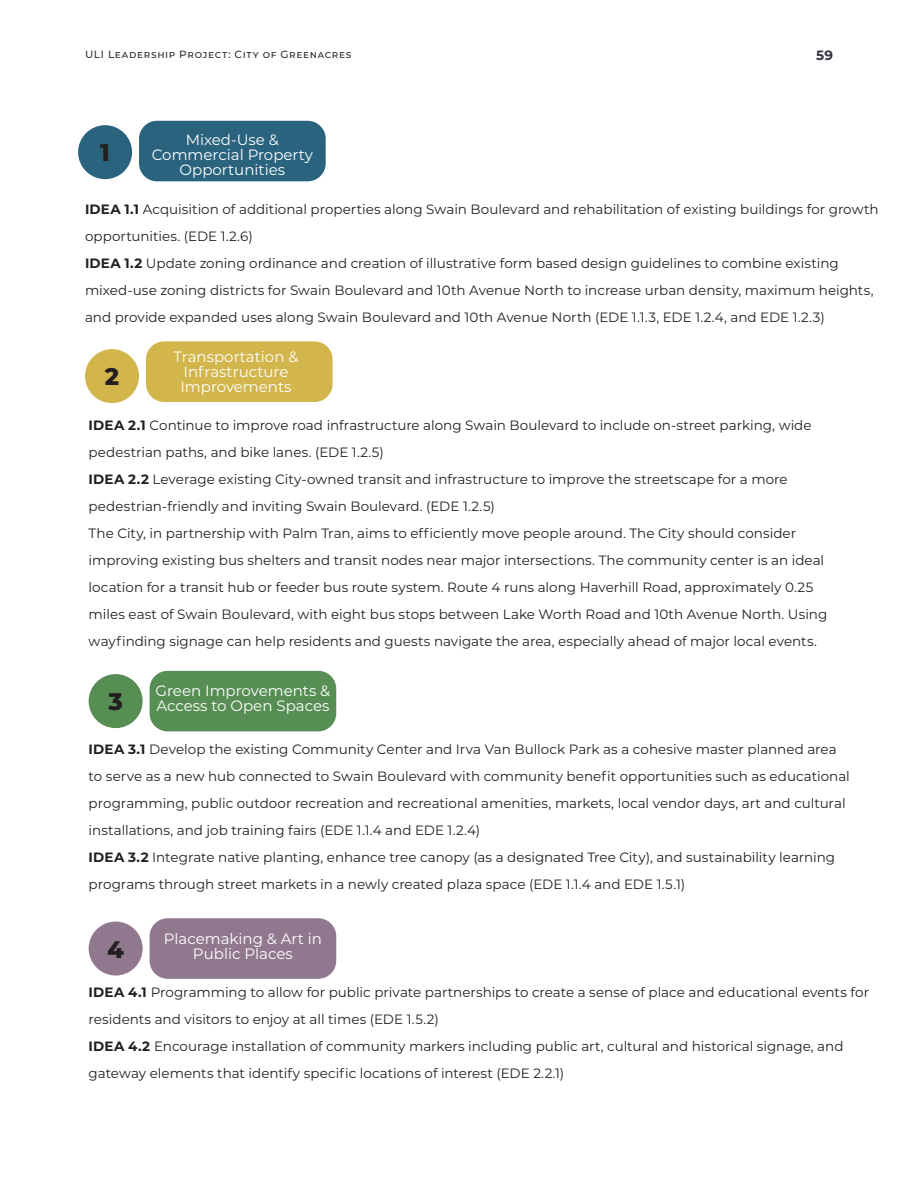
<style>
.page{position:relative;width:918px;height:1188px;background:#fff}
.page>*{position:absolute;margin:0;border:0;box-sizing:border-box;transform-origin:0 0}
.Box_04_Number{font:800 24px "Montserrat";color:#231f20}
.t1{font:15px/15px "Montserrat";color:#fff;text-align:center}
.Special_02{font:13.5px/27px "Montserrat";color:#231f20}
.t2{font:700 13.5px "Montserrat";color:#32323f}
.t3{font:500 10.5px "Montserrat";letter-spacing:.065em;color:#32323f}
.s1{font-weight:700}
</style>
<div class="page">
<div style="left:139px;top:121px;width:187px;height:60px;background:#29637d;border-radius:18px"></div>
<div style="left:146px;top:341px;width:187px;height:61px;background:#d2b54b;border-radius:18px"></div>
<div style="left:150px;top:918px;width:186px;height:61px;background:#90788f;border-radius:18px"></div>
<div style="left:150px;top:671px;width:186px;height:60px;background:#578e54;border-radius:18px"></div>
<div style="left:78px;top:125px;width:54px;height:54px;background:#29637d;border-radius:50%"></div>
<div style="left:85px;top:349px;width:54px;height:54px;background:#d2b54b;border-radius:50%"></div>
<div style="left:89px;top:674px;width:54px;height:54px;background:#578e54;border-radius:50%"></div>
<div style="left:89px;top:922px;width:54px;height:54px;background:#90788f;border-radius:50%"></div>
<p class="t3" style="left:85px;top:47px;width:268px">ULI Leadership Project: City of Greenacres</p>
<p class="t2" style="left:816px;top:45px;width:18px">59</p>
<p class="Box_04_Number" style="left:100px;top:135px;width:11px">1</p>
<p class="t1" style="left:186px;top:131px;width:95px">Mixed-Use &amp;</p>
<p class="t1" style="left:152px;top:146px;width:163px">Commercial Property<br>Opportunities</p>
<p class="Special_02" style="left:85px;top:196px;width:795px"><span class="s1">IDEA 1.1</span> Acquisition of additional properties along Swain Boulevard and rehabilitation of existing buildings for growth opportunities. (EDE 1.2.6)</p>
<p class="Special_02" style="left:85px;top:250px;width:790px"><span class="s1">IDEA 1.2</span> Update zoning ordinance and creation of illustrative form based design guidelines to combine existing mixed-use zoning districts for Swain Boulevard and 10th Avenue North to increase urban density, maximum heights, and provide expanded uses along Swain Boulevard and 10th Avenue North (EDE 1.1.3, EDE 1.2.4, and EDE 1.2.3)</p>
<p class="Box_04_Number" style="left:105px;top:359px;width:16px">2</p>
<p class="t1" style="left:173px;top:349px;width:127px">Transportation &amp;</p>
<p class="t1" style="left:184px;top:364px;width:106px">Infrastructure</p>
<p class="t1" style="left:180px;top:379px;width:113px">Improvements</p>
<p class="Special_02" style="left:89px;top:412px;width:725px"><span class="s1">IDEA 2.1</span> Continue to improve road infrastructure along Swain Boulevard to include on-street parking, wide pedestrian paths, and bike lanes. (EDE 1.2.5)</p>
<p class="Special_02" style="left:89px;top:466px;width:700px"><span class="s1">IDEA 2.2</span> Leverage existing City-owned transit and infrastructure to improve the streetscape for a more pedestrian-friendly and inviting Swain Boulevard. (EDE 1.2.5)</p>
<p class="Special_02" style="left:89px;top:520px;width:740px">The City, in partnership with Palm Tran, aims to efficiently move people around. The City should consider improving existing bus shelters and transit nodes near major intersections. The community center is an ideal location for a transit hub or feeder bus route system. Route 4 runs along Haverhill Road, approximately 0.25 miles east of Swain Boulevard, with eight bus stops between Lake Worth Road and 10th Avenue North. Using wayfinding signage can help residents and guests navigate the area, especially ahead of major local events.</p>
<p class="Box_04_Number" style="left:108px;top:684px;width:16px">3</p>
<p class="t1" style="left:156px;top:683px;width:176px;text-align:left">Green Improvements &amp;<br>Access to Open Spaces</p>
<p class="Special_02" style="left:89px;top:736px;width:763px"><span class="s1">IDEA 3.1</span> Develop the existing Community Center and Irva Van Bullock Park as a cohesive master planned area to serve as a new hub connected to Swain Boulevard with community benefit opportunities such as educational programming, public outdoor recreation and recreational amenities, markets, local vendor days, art and cultural installations, and job training fairs (EDE 1.1.4 and EDE 1.2.4)</p>
<p class="Special_02" style="left:89px;top:844px;width:748px"><span class="s1">IDEA 3.2</span> Integrate native planting, enhance tree canopy (as a designated Tree City), and sustainability learning programs through street markets in a newly created plaza space (EDE 1.1.4 and EDE 1.5.1)</p>
<p class="t1" style="left:164px;top:931px;width:160px">Placemaking &amp; Art in<br>Public Places</p>
<p class="Special_02" style="left:89px;top:979px;width:782px"><span class="s1">IDEA 4.1</span> Programming to allow for public private partnerships to create a sense of place and educational events for residents and visitors to enjoy at all times (EDE 1.5.2)</p>
<p class="Special_02" style="left:89px;top:1033px;width:756px"><span class="s1">IDEA 4.2</span> Encourage installation of community markers including public art, cultural and historical signage, and gateway elements that identify specific locations of interest (EDE 2.2.1)</p>
<p class="Box_04_Number" style="left:107px;top:932px;width:18px">4</p>
</div>
